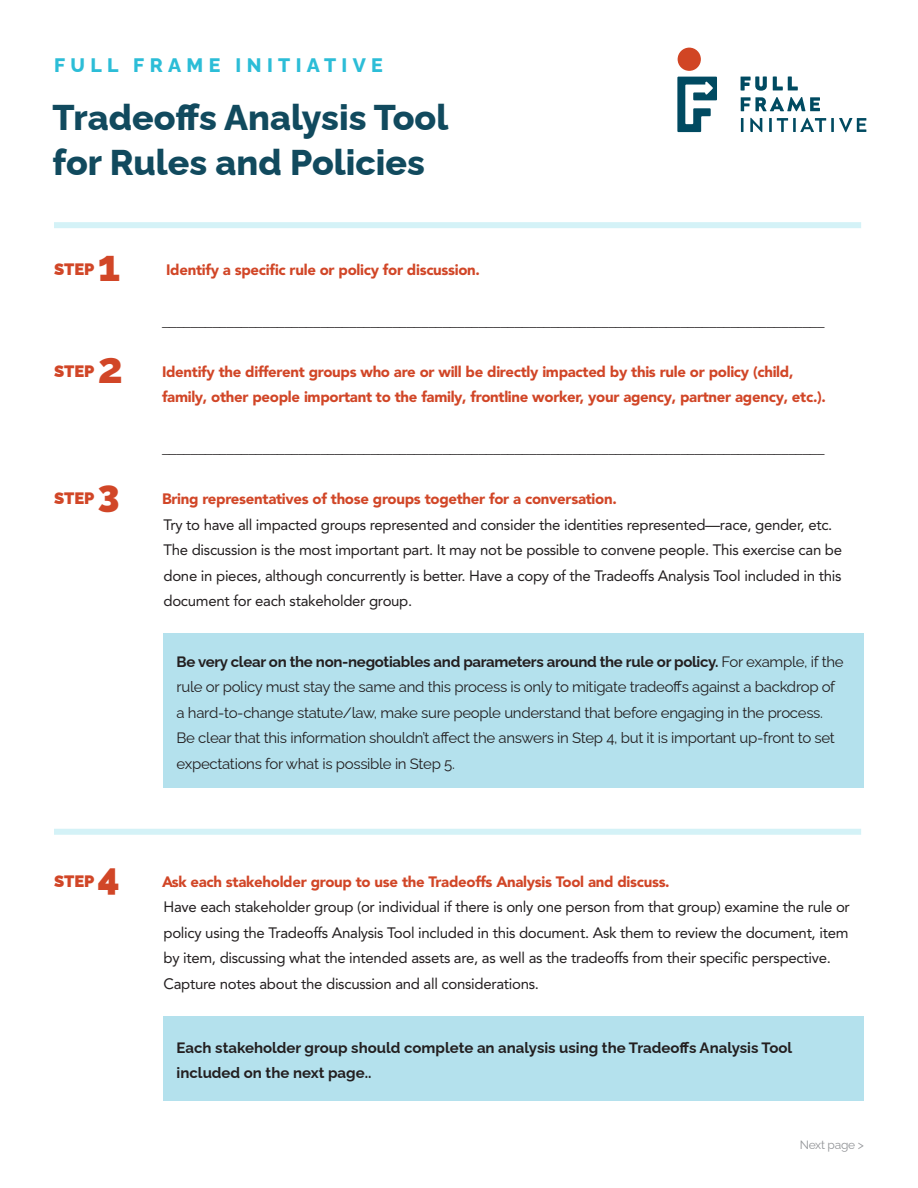
<style>
.page{position:relative;width:918px;height:1188px;background:#fff}
.page>*{position:absolute;margin:0;border:0;box-sizing:border-box;transform-origin:0 0}
.t1{font:800 43.5px "Raleway";color:#d14627}
.t2{font:900 37.5px "Raleway";color:#d14627}
.t3{font:800 35.85px/45px "Raleway";color:#114a5e}
.t4{font:800 19.5px "Raleway";letter-spacing:.275em;color:#2cbdd7}
.t5{font:900 16.5px "Raleway";color:#d14627}
.t6{font:15px/25.5px "Avenir LT Pro";letter-spacing:-.02em;color:#231f20}
.t7{font:15px/25.5px "Raleway";letter-spacing:-.02em;color:#231f20}
.t8{font:900 15px/25.5px "Avenir LT Pro";letter-spacing:-.02em;color:#d14627}
.t9{font:900 15px "Avenir LT Pro";color:#231f20}
.t10{font:700 15px/25.5px "Raleway";color:#231f20}
.t11{font:12px "Raleway";letter-spacing:-.02em;color:#939598}
.s1{font-weight:700}
</style>
<div class="page">
<div style="left:678px;top:48px;width:23px;height:23px;background:#d14524;border-radius:50%"></div>
<svg style="left:741px;top:76px;width:26px;height:15px"></svg>
<svg style="left:773px;top:76px;width:25px;height:14px"></svg>
<svg style="left:741px;top:97px;width:79px;height:14px"></svg>
<svg style="left:741px;top:118px;width:3px;height:14px"></svg>
<svg style="left:750px;top:118px;width:12px;height:14px"></svg>
<svg style="left:769px;top:118px;width:97px;height:14px"></svg>
<svg style="left:677px;top:77px;width:40px;height:55px"></svg>
<div style="left:54px;top:222px;width:807px;height:6px;background:#d4f2f7"></div>
<div style="left:163px;top:633px;width:701px;height:155px;background:#b4e1ed"></div>
<div style="left:163px;top:1016px;width:701px;height:85px;background:#b4e1ed"></div>
<div style="left:54px;top:829px;width:807px;height:6px;background:#d4f2f7"></div>
<p class="t4" style="left:54px;top:50px;width:330px">FULL FRAME INITIATIVE</p>
<p class="t3" style="left:52px;top:91px;width:397px">Tradeoffs Analysis Tool for Rules and Policies</p>
<p class="t5" style="left:54px;top:256px;width:42px">STEP</p>
<p class="t1" style="left:98px;top:230px;width:24px">1</p>
<p class="t8" style="left:166px;top:257px;width:315px">Identify a specific rule or policy for discussion.</p>
<p class="t9" style="left:162px;top:311px;width:664px">____________________________________________________________________________________________</p>
<p class="t5" style="left:54px;top:358px;width:42px">STEP</p>
<p class="t1" style="left:98px;top:332px;width:27px">2</p>
<p class="t8" style="left:162px;top:359px;width:666px">Identify the different groups who are or will be directly impacted by this rule or policy (child, family, other people important to the family, frontline worker, your agency, partner agency, etc.).</p>
<p class="t9" style="left:162px;top:439px;width:664px">____________________________________________________________________________________________</p>
<p class="t5" style="left:54px;top:485px;width:42px">STEP</p>
<p class="t2" style="left:98px;top:464px;width:23px">3</p>
<p class="t8" style="left:162px;top:486px;width:456px">Bring representatives of those groups together for a conversation.</p>
<p class="t6" style="left:164px;top:511px;width:680px">Try to have all impacted groups represented and consider the identities represented—race, gender, etc.<br>The discussion is the most important part. It may not be possible to convene people. This exercise can be done in pieces, although concurrently is better. Have a copy of the Tradeoffs Analysis Tool included in this document for each stakeholder group.</p>
<p class="t7" style="left:177px;top:647px;width:669px"><span class="s1">Be very clear on the non-negotiables and parameters around the rule or policy.</span> For example, if the rule or policy must stay the same and this process is only to mitigate tradeoffs against a backdrop of a hard-to-change statute/law, make sure people understand that before engaging in the process.<br>Be clear that this information shouldn’t affect the answers in Step 4, but it is important up-front to set expectations for what is possible in Step 5.</p>
<p class="t5" style="left:54px;top:868px;width:42px">STEP</p>
<p class="t2" style="left:98px;top:846px;width:23px">4</p>
<p class="t8" style="left:162px;top:869px;width:509px">Ask each stakeholder group to use the Tradeoffs Analysis Tool and discuss.</p>
<p class="t6" style="left:164px;top:894px;width:688px">Have each stakeholder group (or individual if there is only one person from that group) examine the rule or policy using the Tradeoffs Analysis Tool included in this document. Ask them to review the document, item by item, discussing what the intended assets are, as well as the tradeoffs from their specific perspective.<br>Capture notes about the discussion and all considerations.</p>
<p class="t10" style="left:177px;top:1033px;width:617px">Each stakeholder group should complete an analysis using the Tradeoffs Analysis Tool included on the next page..</p>
<p class="t11" style="left:800px;top:1136px;width:66px">Next page &gt;</p>
</div>
